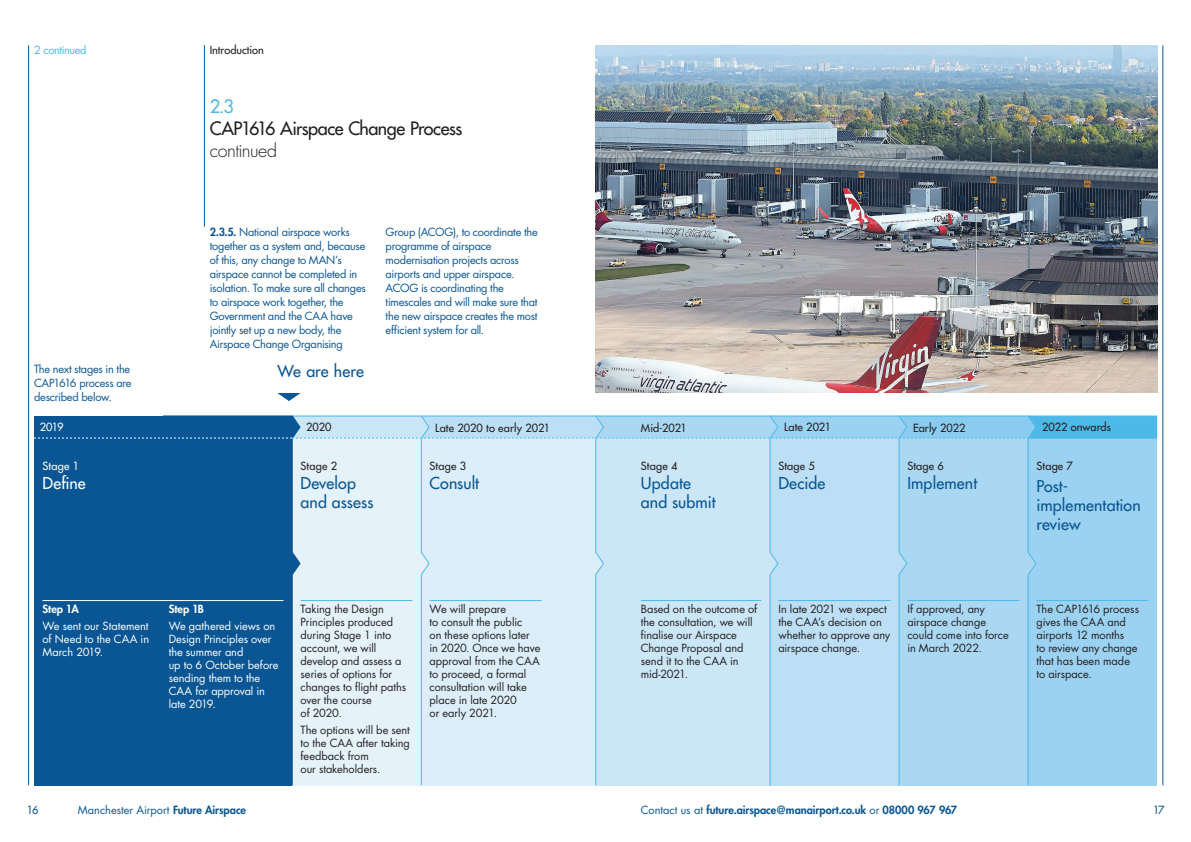
<style>
.page{position:relative;width:1191px;height:842px;background:#fff}
.page>*{position:absolute;margin:0;border:0;box-sizing:border-box;transform-origin:0 0}
.OutQuoteLevel1{font:500 18px/22px "Futura Std";letter-spacing:-.03em;color:#231f20}
.t1{font:500 16px/19px "Futura Std";letter-spacing:.01em;color:#0a5694}
.t2{font:500 16px "Futura Std";color:#fff}
.t3{font:11px/13px "Futura Std";letter-spacing:-.005em;color:#231f20}
.Paragraph_Style_1{font:11px/14px "Futura Std";letter-spacing:-.025em;color:#0a5694}
.t4{font:11px/13px "Futura Std";color:#fff;text-align:justify}
.MainheadLevel1{font:500 11px "Futura Std";letter-spacing:.01em;color:#231f20}
.t5{font:800 11px "Futura Std";letter-spacing:-.005em;color:#0a5694}
.Paragraph_Style_1-2{font:11px "Futura Std";color:#0a5694}
.t6{font:800 11px "Futura Std";letter-spacing:-.005em;color:#fff}
.t7{font:500 11px "Futura Std";letter-spacing:.01em;color:#fff}
.Number{font:11px "Futura Std";letter-spacing:-.035em;color:#4eb9e9}
.t8{font:500 11px "Futura Std";color:#0a5694}
.s1{color:#4eb9e9}
.s2{font-weight:300}
.s3{font-weight:800}
.s4{font-weight:400}
</style>
<div class="page">
<hr style="left:28px;top:45px;width:1px;height:740px;background:#0a5694">
<hr style="left:1162px;top:45px;width:1px;height:740px;background:#0a5694">
<svg style="left:34px;top:416px;width:1123px;height:370px;background:#96c1df"></svg>
<img style="left:595px;top:45px;width:562px;height:348px">
<svg style="left:277px;top:393px;width:23px;height:8px"></svg>
<hr style="left:204px;top:45px;width:1px;height:182px;background:#0a5694">
<p class="Number" style="left:34px;top:43px;width:54px">2 continued</p>
<h1 class="MainheadLevel1" style="left:210px;top:43px;width:56px">Introduction</h1>
<p class="OutQuoteLevel1" style="left:210px;top:95px;width:254px"><span class="s1">2.3<br></span>CAP1616 Airspace Change Process <span class="s2">continued</span></p>
<p class="Paragraph_Style_1" style="left:34px;top:362px;width:99px;text-align:justify">The next stages in the CAP1616 process are described below.</p>
<p class="Paragraph_Style_1" style="left:210px;top:225px;width:157px"><span class="s3">2.3.5.</span> National airspace works together as a system and, because of this, any change to MAN’s airspace cannot be completed in isolation. To make sure all changes to airspace work together, the<br>Government and the CAA have jointly set up a new body, the<br>Airspace Change Organising</p>
<p class="Paragraph_Style_1" style="left:386px;top:225px;width:154px">Group (ACOG), to coordinate the programme of airspace modernisation projects across airports and upper airspace.<br>ACOG is coordinating the timescales and will make sure that the new airspace creates the most efficient system for all.</p>
<p class="t1" style="left:278px;top:362px;width:88px">We are here</p>
<p class="t7" style="left:40px;top:420px;width:25px">2019</p>
<p class="MainheadLevel1" style="left:306px;top:420px;width:27px">2020</p>
<p class="MainheadLevel1" style="left:435px;top:421px;width:116px">Late 2020 to early 2021</p>
<p class="MainheadLevel1" style="left:641px;top:421px;width:47px">Mid-2021</p>
<p class="MainheadLevel1" style="left:784px;top:420px;width:48px">Late 2021</p>
<p class="MainheadLevel1" style="left:913px;top:421px;width:54px">Early 2022</p>
<p class="MainheadLevel1" style="left:1042px;top:420px;width:70px">2022 onwards</p>
<p class="t7" style="left:43px;top:459px;width:38px">Stage 1</p>
<p class="t2" style="left:43px;top:473px;width:45px">Define</p>
<p class="MainheadLevel1" style="left:300px;top:459px;width:38px">Stage 2</p>
<p class="t1" style="left:300px;top:473px;width:75px">Develop and assess</p>
<p class="MainheadLevel1" style="left:429px;top:459px;width:38px">Stage 3</p>
<p class="t1" style="left:429px;top:473px;width:51px">Consult</p>
<p class="MainheadLevel1" style="left:641px;top:459px;width:38px">Stage 4</p>
<p class="t1" style="left:641px;top:473px;width:76px">Update and submit</p>
<p class="MainheadLevel1" style="left:778px;top:459px;width:38px">Stage 5</p>
<p class="t1" style="left:778px;top:473px;width:48px">Decide</p>
<p class="MainheadLevel1" style="left:907px;top:459px;width:38px">Stage 6</p>
<p class="t1" style="left:907px;top:473px;width:71px">Implement</p>
<p class="MainheadLevel1" style="left:1036px;top:459px;width:38px">Stage 7</p>
<p class="t1" style="left:1036px;top:477px;width:106px">Post&shy;implementation review</p>
<p class="t6" style="left:43px;top:602px;width:38px">Step 1A</p>
<p class="t4" style="left:43px;top:620px;width:108px">We sent our Statement of Need to the CAA in March 2019.</p>
<p class="t6" style="left:169px;top:602px;width:37px">Step 1B</p>
<p class="t4" style="left:169px;top:620px;width:111px;text-align:left">We gathered views on<br>Design Principles over the summer and<br>up to 6 October before sending them to the<br>CAA for approval in late 2019.</p>
<p class="t3" style="left:300px;top:603px;width:107px">Taking the Design<br>Principles produced during Stage 1 into account, we will develop and assess a series of options for changes to flight paths over the course<br>of 2020.</p>
<p class="t3" style="left:300px;top:723px;width:111px">The options will be sent to the CAA after taking feedback from<br>our stakeholders.</p>
<p class="t3" style="left:429px;top:603px;width:112px">We will prepare<br>to consult the public<br>on these options later in 2020. Once we have approval from the CAA to proceed, a formal consultation will take place in late 2020<br>or early 2021.</p>
<p class="t3" style="left:641px;top:603px;width:118px">Based on the outcome of the consultation, we will finalise our Airspace<br>Change Proposal and send it to the CAA in mid-2021.</p>
<p class="t3" style="left:778px;top:603px;width:113px">In late 2021 we expect the CAA’s decision on whether to approve any airspace change.</p>
<p class="t3" style="left:907px;top:603px;width:103px">If approved, any airspace change could come into force in March 2022.</p>
<p class="t3" style="left:1036px;top:603px;width:104px">The CAP1616 process gives the CAA and airports 12 months<br>to review any change that has been made to airspace.</p>
<p class="t8" style="left:27px;top:803px;width:13px">16</p>
<p class="Paragraph_Style_1-2" style="left:78px;top:803px;width:170px">Manchester Airport <span class="s3">Future Airspace</span></p>
<p class="t5" style="left:641px;top:803px;width:318px"><span class="s4">Contact us at</span> future.airspace@manairport.co.uk <span class="s4">or</span> 08000 967 967</p>
<p class="t8" style="left:1153px;top:803px;width:13px">17</p>
</div>
